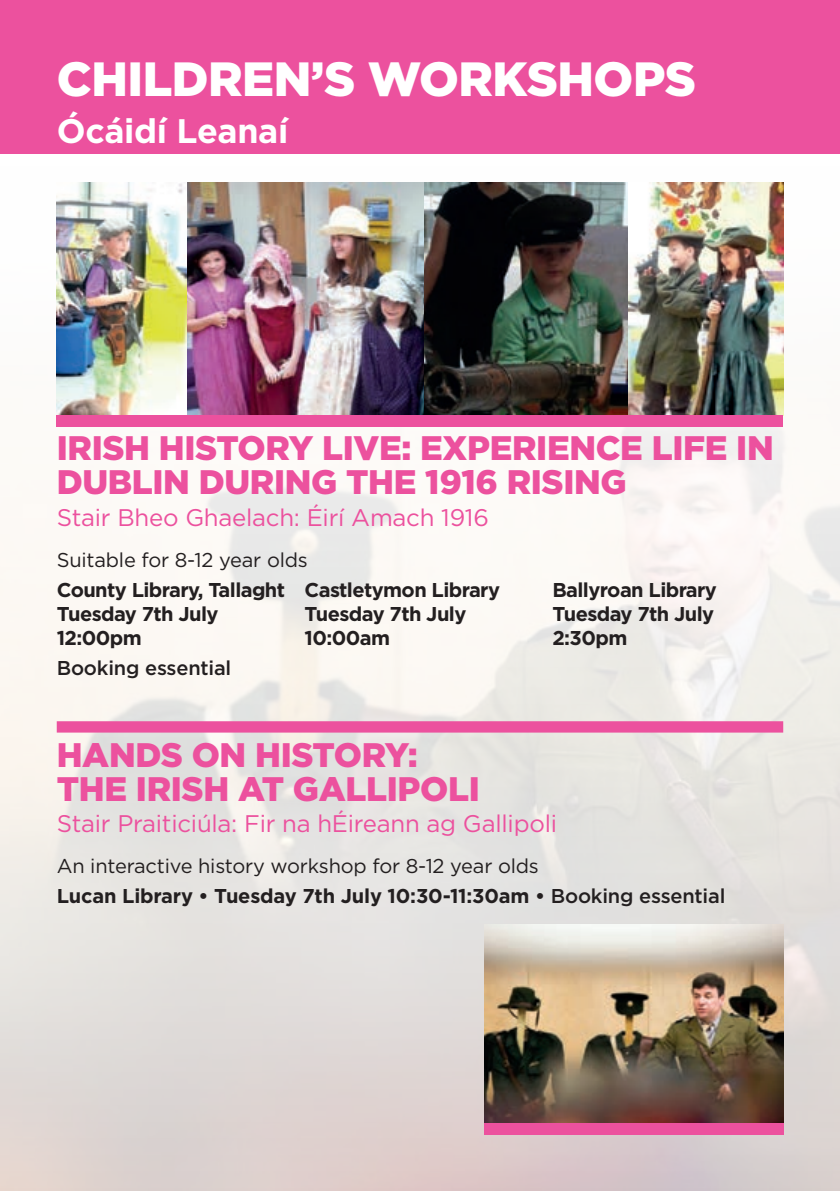
<style>
.page{position:relative;width:840px;height:1191px;background:#fff}
.page>*{position:absolute;margin:0;border:0;box-sizing:border-box;transform-origin:0 0}
.t1{font:900 48px "Gotham";letter-spacing:-.01em;color:#fff}
.t2{font:900 34px/34px "Gotham";letter-spacing:-.01em;color:#ec519e}
.t3{font:700 34px "Gotham";letter-spacing:-.01em;color:#fff}
.t4{font:24px "Gotham";letter-spacing:-.01em;color:#ec519e}
.t5{font:20px/29.6px "Gotham";letter-spacing:-.01em;color:#231f20}
.t6{font:700 20px/24px "Gotham";letter-spacing:-.03em;color:#231f20}
.t7{font:500 20px "Gotham";letter-spacing:-.01em;color:#231f20}
.s1{font-weight:700}
.s2{font-weight:500}
</style>
<div class="page">
<img style="left:0;top:153px;width:839px;height:1038px">
<div style="left:0;top:0;width:839px;height:153px;background:#ec519e"></div>
<img style="left:57px;top:183px;width:725px;height:232px">
<div style="left:57px;top:415px;width:725px;height:11px;background:#ec519e"></div>
<div style="left:57px;top:721px;width:725px;height:11px;background:#ec519e"></div>
<img style="left:484px;top:924px;width:298px;height:199px">
<div style="left:484px;top:1123px;width:298px;height:11px;background:#ec519e"></div>
<h1 class="t1" style="left:57px;top:52px;width:640px">CHILDREN’S WORKSHOPS</h1>
<h2 class="t3" style="left:57px;top:111px;width:233px">Ócáidí Leanaí</h2>
<h2 class="t2" style="left:57px;top:430px;width:718px">IRISH HISTORY LIVE: EXPERIENCE LIFE IN<br>DUBLIN DURING THE 1916 RISING</h2>
<p class="t4" style="left:57px;top:504px;width:433px">Stair Bheo Ghaelach: Éirí Amach 1916</p>
<p class="t5" style="left:57px;top:545px;width:252px">Suitable for 8-12 year olds</p>
<p class="t6" style="left:57px;top:577px;width:230px">County Library, Tallaght<br>Tuesday 7th July<br>12:00pm</p>
<p class="t6" style="left:304px;top:577px;width:197px">Castletymon Library<br>Tuesday 7th July<br>10:00am</p>
<p class="t6" style="left:552px;top:577px;width:166px">Ballyroan Library<br>Tuesday 7th July<br>2:30pm</p>
<p class="t7" style="left:57px;top:656px;width:176px">Booking essential</p>
<h2 class="t2" style="left:57px;top:736px;width:424px">HANDS ON HISTORY:<br>THE IRISH AT GALLIPOLI</h2>
<p class="t4" style="left:57px;top:810px;width:501px">Stair Praiticiúla: Fir na hÉireann ag Gallipoli</p>
<p class="t5" style="left:57px;top:851px;width:669px">An interactive history workshop for 8-12 year olds<br><span class="s1">Lucan Library • Tuesday 7th July 10:30-11:30am •</span> <span class="s2">Booking essential</span></p>
</div>
